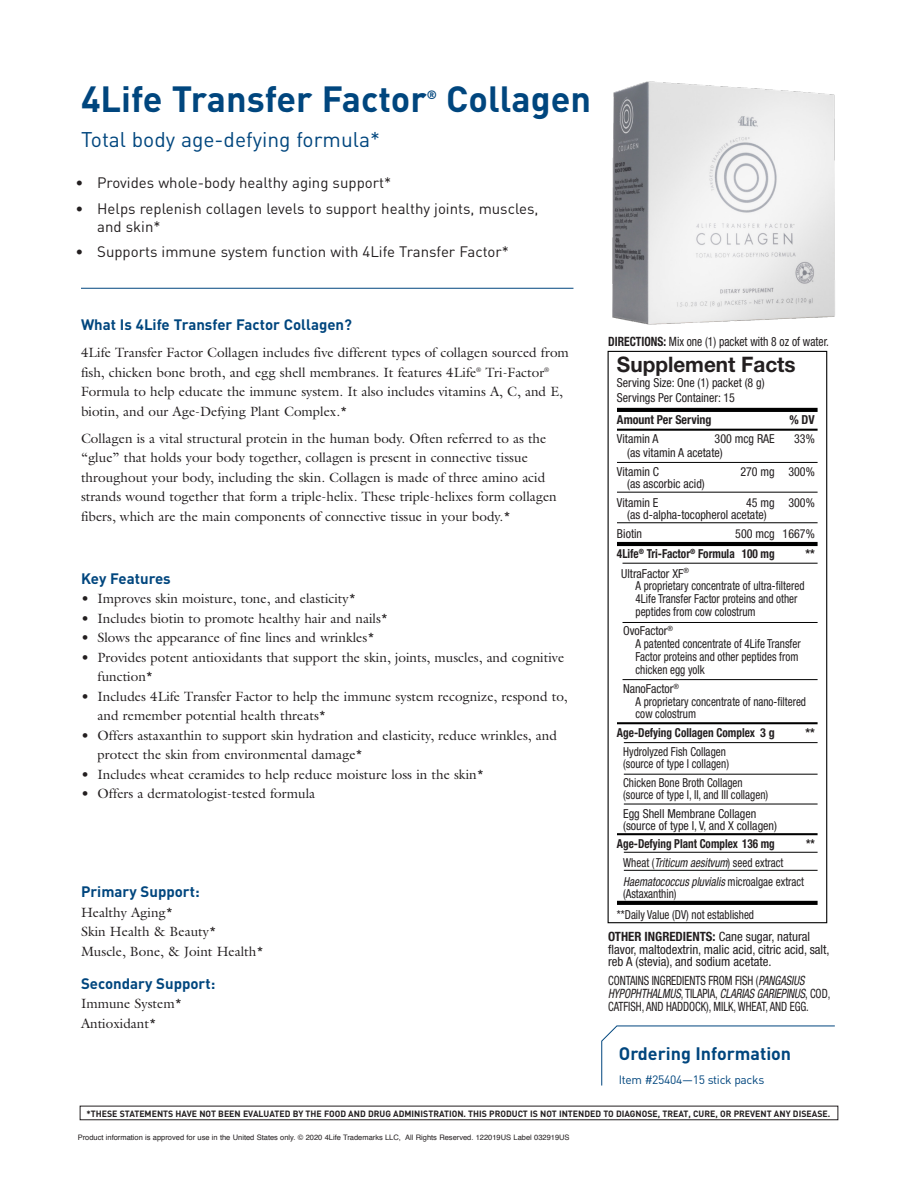
<style>
.page{position:relative;width:918px;height:1188px;background:#fff}
.page>*{position:absolute;margin:0;border:0;box-sizing:border-box;transform-origin:0 0}
.t1{font:700 36px "DIN";color:#00467e}
.t2{font:700 21.3px "Helvetica Neue LT Std";color:#231f20}
.t3{font:21px "DIN";color:#00467e}
.t4{font:700 17.85px "DIN";color:#00467e}
.t5{font:15px/18px "DIN";color:#231f20}
.t6{font:700 15px "DIN";color:#00467e}
.t7{font:13.5px/19.5px "Galliard Std";color:#231f20}
.t8{font:condensed 12.75px/12.8px "Helvetica Neue LT Std";color:#231f20;scale:.85 1}
.t9{font:condensed 12.75px/12.8px "Helvetica Neue LT Std";color:#231f20}
.t10{font:condensed 12.75px "Helvetica Neue LT Std";color:#231f20;scale:.9 1}
.t11{font:condensed 12.45px/12.8px "Helvetica Neue LT Std";color:#231f20}
.t12{font:condensed 12.45px/12.5px "Helvetica Neue LT Std";color:#231f20;scale:.9 1}
.t13{font:italic condensed 12.45px/18.6px "Helvetica Neue LT Std";color:#231f20;scale:.9 1}
.t14{font:700 condensed 12.45px/20.7px "Helvetica Neue LT Std";color:#231f20;scale:.91 1}
.t15{font:700 condensed 12.45px "Helvetica Neue LT Std";color:#231f20;scale:.9 1}
.t16{font:700 condensed 12.45px "Helvetica Neue LT Std";color:#231f20}
.t17{font:12px "DIN";letter-spacing:-.025em;color:#00467e}
.t18{font:700 12px "DIN";color:#00467e}
.t19{font:700 9px "DIN";color:#231f20}
.t20{font:7.5px "Helvetica";color:#231f20}
.s1{font-weight:700}
.s2{font-weight:400}
.s3{font-style:normal}
.s4{font-style:italic}
</style>
<div class="page">
<div style="left:80px;top:1106px;width:758px;height:14px;border:1px solid #231f20"></div>
<hr style="left:81px;top:288px;width:492px;height:1px;background:#00467e">
<svg style="left:601px;top:1026px;width:234px;height:60px"></svg>
<div style="left:608px;top:351px;width:219px;height:572px;border:1px solid #000"></div>
<hr style="left:617px;top:408px;width:201px;height:4px;background:#000">
<svg style="left:617px;top:901px;width:201px;height:4px"></svg>
<hr style="left:617px;top:429px;width:201px;height:2px;background:#000">
<hr style="left:617px;top:462px;width:201px;height:1px;background:#000">
<hr style="left:617px;top:492px;width:201px;height:1px;background:#000">
<hr style="left:617px;top:523px;width:201px;height:1px;background:#000">
<hr style="left:623px;top:563px;width:195px;height:1px;background:#000">
<hr style="left:623px;top:622px;width:195px;height:1px;background:#000">
<hr style="left:623px;top:679px;width:195px;height:1px;background:#000">
<hr style="left:624px;top:742px;width:194px;height:1px;background:#000">
<hr style="left:624px;top:774px;width:194px;height:1px;background:#000">
<hr style="left:624px;top:804px;width:194px;height:1px;background:#000">
<hr style="left:624px;top:870px;width:194px;height:1px;background:#000">
<hr style="left:624px;top:852px;width:194px;height:1px;background:#000">
<hr style="left:617px;top:542px;width:201px;height:4px;background:#000">
<hr style="left:617px;top:722px;width:201px;height:2px;background:#000">
<hr style="left:617px;top:833px;width:201px;height:2px;background:#000">
<img style="left:612px;top:81px;width:223px;height:244px">
<p class="t1" style="left:81px;top:76px;width:347px">4Life Transfer Factor</p>
<p class="t18" style="left:427px;top:87px;width:12px">®</p>
<p class="t1" style="left:446px;top:76px;width:146px">Collagen</p>
<p class="t3" style="left:81px;top:126px;width:301px">Total body age-defying formula*</p>
<p class="t5" style="left:76px;top:174px;width:317px">• Provides whole-body healthy aging support*</p>
<p class="t5" style="left:97px;top:199px;width:443px;text-indent:-22px">• Helps replenish collagen levels to support healthy joints, muscles, and skin*</p>
<p class="t5" style="left:76px;top:243px;width:435px">• Supports immune system function with 4Life Transfer Factor*</p>
<p class="t6" style="left:81px;top:315px;width:273px">What Is 4Life Transfer Factor Collagen?</p>
<p class="t7" style="left:81px;top:343px;width:489px">4Life Transfer Factor Collagen includes five different types of collagen sourced from fish, chicken bone broth, and egg shell membranes. It features 4Life<sup>®</sup> Tri-Factor<sup>® </sup>Formula to help educate the immune system. It also includes vitamins A, C, and E, biotin, and our Age-Defying Plant Complex.*</p>
<p class="t7" style="left:81px;top:428px;width:477px">Collagen is a vital structural protein in the human body. Often referred to as the “glue” that holds your body together, collagen is present in connective tissue throughout your body, including the skin. Collagen is made of three amino acid strands wound together that form a triple-helix. These triple-helixes form collagen fibers, which are the main components of connective tissue in your body.*</p>
<p class="t6" style="left:81px;top:569px;width:91px">Key Features</p>
<p class="t7" style="left:81px;top:589px;width:277px">• Improves skin moisture, tone, and elasticity*</p>
<p class="t7" style="left:81px;top:608px;width:309px">• Includes biotin to promote healthy hair and nails*</p>
<p class="t7" style="left:81px;top:628px;width:295px">• Slows the appearance of fine lines and wrinkles*</p>
<p class="t7" style="left:98px;top:647px;width:468px;text-indent:-17px">• Provides potent antioxidants that support the skin, joints, muscles, and cognitive function*</p>
<p class="t7" style="left:98px;top:686px;width:472px;text-indent:-17px">• Includes 4Life Transfer Factor to help the immune system recognize, respond to, and remember potential health threats*</p>
<p class="t7" style="left:98px;top:725px;width:461px;text-indent:-17px">• Offers astaxanthin to support skin hydration and elasticity, reduce wrinkles, and protect the skin from environmental damage*</p>
<p class="t7" style="left:81px;top:764px;width:405px">• Includes wheat ceramides to help reduce moisture loss in the skin*</p>
<p class="t7" style="left:81px;top:784px;width:236px">• Offers a dermatologist-tested formula</p>
<p class="t6" style="left:81px;top:882px;width:120px">Primary Support:</p>
<p class="t7" style="left:81px;top:902px;width:184px">Healthy Aging*<br>Skin Health &amp; Beauty*<br>Muscle, Bone, &amp; Joint Health*</p>
<p class="t6" style="left:81px;top:974px;width:136px">Secondary Support:</p>
<p class="t7" style="left:81px;top:994px;width:103px">Immune System*<br>Antioxidant*</p>
<p class="t10" style="left:608px;top:334px;width:247px"><span class="s1">DIRECTIONS:</span> Mix one (1) packet with 8 oz of water.</p>
<p class="t2" style="left:617px;top:351px;width:180px">Supplement Facts</p>
<p class="t11" style="left:617px;top:375px;width:149px;line-height:14.9px">Serving Size: One (1) packet (8 g)<br>Servings Per Container: 15</p>
<p class="t16" style="left:617px;top:412px;width:96px">Amount Per Serving</p>
<p class="t16" style="left:789px;top:412px;width:27px">% DV</p>
<p class="t11" style="left:617px;top:432px;width:43px">Vitamin A</p>
<p class="t11" style="left:715px;top:432px;width:62px">300 mcg RAE</p>
<p class="t11" style="left:794px;top:432px;width:22px">33%</p>
<p class="t11" style="left:617px;top:443px;width:107px;line-height:18.6px;text-indent:10px">(as vitamin A acetate)<br>Vitamin C</p>
<p class="t11" style="left:740px;top:465px;width:76px">270 mg 300%</p>
<p class="t11" style="left:617px;top:474px;width:89px;line-height:18.6px;text-indent:10px">(as ascorbic acid)<br>Vitamin E</p>
<p class="t11" style="left:627px;top:496px;width:189px;text-indent:119px">45 mg 300% (as d-alpha-tocopherol acetate)</p>
<p class="t11" style="left:617px;top:527px;width:27px">Biotin</p>
<p class="t14" style="left:617px;top:523px;width:219px;text-indent:118px"><span class="s2">500 mcg 1667%<br></span>4Life<sup>®</sup> Tri-Factor<sup>®</sup> Formula 100 mg</p>
<p class="t16" style="left:805px;top:546px;width:11px">**</p>
<p class="t11" style="left:636px;top:567px;width:170px;text-indent:-14px">UltraFactor XF<sup>®<br></sup>A proprietary concentrate of ultra-filtered 4Life Transfer Factor proteins and other peptides from cow colostrum</p>
<p class="t11" style="left:636px;top:624px;width:167px;text-indent:-13px">OvoFactor<sup>®<br></sup>A patented concentrate of 4Life Transfer<br>Factor proteins and other peptides from chicken egg yolk</p>
<p class="t11" style="left:636px;top:682px;width:172px;text-indent:-13px">NanoFactor<sup>®<br></sup>A proprietary concentrate of nano-filtered cow colostrum</p>
<p class="t14" style="left:617px;top:722px;width:175px">Age-Defying Collagen Complex 3 g</p>
<p class="t16" style="left:805px;top:725px;width:11px">**</p>
<p class="t12" style="left:623px;top:745px;width:119px">Hydrolyzed Fish Collagen (source of type I collagen)</p>
<p class="t12" style="left:623px;top:776px;width:163px">Chicken Bone Broth Collagen (source of type I, II, and III collagen)</p>
<p class="t11" style="left:623px;top:807px;width:155px">Egg Shell Membrane Collagen (source of type I, V, and X collagen)</p>
<p class="t15" style="left:617px;top:836px;width:177px">Age-Defying Plant Complex 136 mg</p>
<p class="t15" style="left:806px;top:836px;width:11px">**</p>
<p class="t13" style="left:623px;top:854px;width:203px"><span class="s3">Wheat (</span>Triticum aesitvum<span class="s3">) seed extract<br></span>Haematococcus pluvialis <span class="s3">microalgae extract</span></p>
<p class="t12" style="left:617px;top:883px;width:154px;line-height:20.7px;text-indent:6px">(Astaxanthin)<br>**Daily Value (DV) not established</p>
<p class="t9" style="left:608px;top:930px;width:223px"><span class="s1">OTHER INGREDIENTS:</span> Cane sugar, natural flavor, maltodextrin, malic acid, citric acid, salt, reb A (stevia), and sodium acetate.</p>
<p class="t8" style="left:608px;top:974px;width:263px">CONTAINS INGREDIENTS FROM FISH (<span class="s4">PANGASIUS<br>HYPOPHTHALMUS</span>, TILAPIA, <span class="s4">CLARIAS GARIEPINUS</span>, COD,<br>CATFISH, AND HADDOCK), MILK, WHEAT, AND EGG.</p>
<p class="t4" style="left:619px;top:1042px;width:174px">Ordering Information</p>
<p class="t17" style="left:619px;top:1073px;width:147px">Item #25404—15 stick packs</p>
<p class="t19" style="left:86px;top:1108px;width:745px">*THESE STATEMENTS HAVE NOT BEEN EVALUATED BY THE FOOD AND DRUG ADMINISTRATION. THIS PRODUCT IS NOT INTENDED TO DIAGNOSE, TREAT, CURE, OR PREVENT ANY DISEASE.</p>
<p class="t20" style="left:78px;top:1132px;width:493px">Product information is approved for use in the United States only. © 2020 4Life Trademarks LLC, All Rights Reserved. 122019US Label 032919US</p>
</div>
